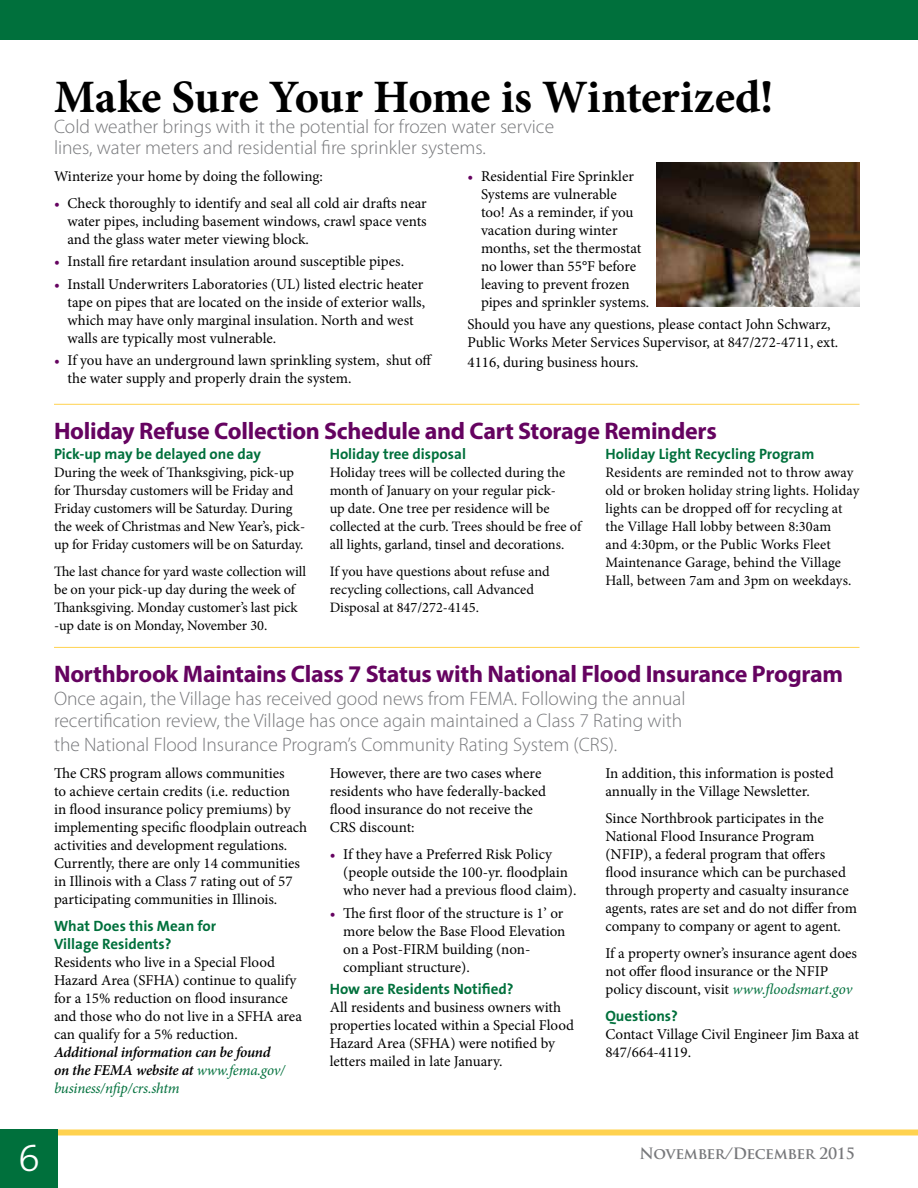
<style>
.page{position:relative;width:918px;height:1188px;background:#fff}
.page>*{position:absolute;margin:0;border:0;box-sizing:border-box;transform-origin:0 0}
.t1{font:700 46.5px "Minion Pro";letter-spacing:-.01em;color:#000}
.t2{font:300 39.9px "The Sans B3";color:#fff}
.t3{font:700 24px "Myriad Pro";letter-spacing:-.015em;color:#650360}
.t4{font:300 19.5px/23.2px "Myriad Pro";color:#77787b}
.t5{font:700 15.3px "Trajan Pro";letter-spacing:-.02em;color:#77787b}
.t6{font:15px/18px "Minion Pro";color:#000}
.t7{font:700 15px/18px "The Sans B7";color:#00703c}
.t8{font:italic 600 15px/18px "Minion Pro";letter-spacing:-.015em;color:#000}
.t9{font:14.4px/18px "Minion Pro";color:#000}
.s1{color:#650360}
.s2{font-weight:400;color:#00703c}
.s3{font-style:italic;color:#00703c}
</style>
<div class="page">
<div style="left:0;top:1130px;width:918px;height:6px;background:#ffd24f"></div>
<div style="left:0;top:1130px;width:58px;height:58px;background:#00703c"></div>
<div style="left:0;top:0;width:918px;height:40px;background:#00703c"></div>
<hr style="left:54px;top:404px;width:806px;height:1px;background:#ffd24f">
<hr style="left:54px;top:647px;width:806px;height:1px;background:#ffd24f">
<img style="left:656px;top:163px;width:203px;height:143px">
<h1 class="t1" style="left:54px;top:64px;width:721px">Make Sure Your Home is Winterized!</h1>
<h3 class="t4" style="left:54px;top:116px;width:502px;line-height:21px">Cold weather brings with it the potential for frozen water service lines, water meters and residential fire sprinkler systems.</h3>
<p class="t6" style="left:54px;top:167px;width:270px">Winterize your home by doing the following:</p>
<p class="t6" style="left:68px;top:194px;width:361px;text-align:justify;text-indent:-14px"><span class="s1">•</span> Check thoroughly to identify and seal all cold air drafts near water pipes, including basement windows, crawl space vents and the glass water meter viewing block.</p>
<p class="t6" style="left:54px;top:252px;width:352px"><span class="s1">•</span> Install fire retardant insulation around susceptible pipes.</p>
<p class="t6" style="left:68px;top:275px;width:359px;text-indent:-14px"><span class="s1">•</span> Install Underwriters Laboratories (UL) listed electric heater tape on pipes that are located on the inside of exterior walls, which may have only marginal insulation. North and west walls are typically most vulnerable.</p>
<p class="t6" style="left:68px;top:351px;width:366px;text-indent:-14px"><span class="s1">•</span> If you have an underground lawn sprinkling system, shut off the water supply and properly drain the system.</p>
<p class="t6" style="left:481px;top:167px;width:170px;text-indent:-13px"><span class="s1">•</span> Residential Fire Sprinkler<br>Systems are vulnerable<br>too! As a reminder, if you vacation during winter months, set the thermostat no lower than 55°F before leaving to prevent frozen pipes and sprinkler systems.</p>
<p class="t6" style="left:468px;top:315px;width:372px">Should you have any questions, please contact John Schwarz,<br>Public Works Meter Services Supervisor, at 847/272-4711, ext.</p>
<p class="t6" style="left:468px;top:353px;width:173px">4116, during business hours.</p>
<h3 class="t3" style="left:54px;top:415px;width:664px">Holiday Refuse Collection Schedule and Cart Storage Reminders</h3>
<p class="t7" style="left:54px;top:445px;width:209px">Pick-up may be delayed one day</p>
<p class="t9" style="left:54px;top:463px;width:253px">During the week of Thanksgiving, pick-up for Thursday customers will be Friday and Friday customers will be Saturday. During the week of Christmas and New Year’s, pick&shy;up for Friday customers will be on Saturday.</p>
<p class="t9" style="left:54px;top:562px;width:254px">The last chance for yard waste collection will be on your pick-up day during the week of Thanksgiving. Monday customer’s last pick -up date is on Monday, November 30.</p>
<p class="t7" style="left:330px;top:445px;width:138px">Holiday tree disposal</p>
<p class="t9" style="left:330px;top:463px;width:253px">Holiday trees will be collected during the month of January on your regular pick-<br>up date. One tree per residence will be collected at the curb. Trees should be free of all lights, garland, tinsel and decorations.</p>
<p class="t9" style="left:330px;top:562px;width:222px">If you have questions about refuse and recycling collections, call Advanced<br>Disposal at 847/272-4145.</p>
<p class="t7" style="left:605px;top:445px;width:211px">Holiday Light Recycling Program</p>
<p class="t9" style="left:605px;top:463px;width:255px">Residents are reminded not to throw away old or broken holiday string lights. Holiday lights can be dropped off for recycling at the Village Hall lobby between 8:30am<br>and 4:30pm, or the Public Works Fleet Maintenance Garage, behind the Village Hall, between 7am and 3pm on weekdays.</p>
<h3 class="t3" style="left:54px;top:658px;width:791px">Northbrook Maintains Class 7 Status with National Flood Insurance Program</h3>
<h3 class="t4" style="left:54px;top:687px;width:633px">Once again, the Village has received good news from FEMA. Following the annual recertification review, the Village has once again maintained a Class 7 Rating with the National Flood Insurance Program’s Community Rating System (CRS).</h3>
<p class="t6" style="left:54px;top:764px;width:255px">The CRS program allows communities<br>to achieve certain credits (i.e. reduction<br>in flood insurance policy premiums) by implementing specific floodplain outreach activities and development regulations.<br>Currently, there are only 14 communities in Illinois with a Class 7 rating out of 57 participating communities in Illinois.</p>
<p class="t7" style="left:54px;top:917px;width:164px">What Does this Mean for<br>Village Residents?</p>
<p class="t6" style="left:54px;top:953px;width:249px">Residents who live in a Special Flood Hazard Area (SFHA) continue to qualify for a 15% reduction on flood insurance and those who do not live in a SFHA area can qualify for a 5% reduction.</p>
<p class="t8" style="left:54px;top:1043px;width:233px">Additional information can be found on the FEMA website at <span class="s2">www.fema.gov/ business/nfip/crs.shtm</span></p>
<p class="t6" style="left:330px;top:764px;width:218px">However, there are two cases where residents who have federally-backed flood insurance do not receive the<br>CRS discount:</p>
<p class="t6" style="left:343px;top:845px;width:235px;text-indent:-14px"><span class="s1">•</span> If they have a Preferred Risk Policy (people outside the 100-yr. floodplain who never had a previous flood claim).</p>
<p class="t6" style="left:343px;top:904px;width:224px;text-indent:-14px"><span class="s1">•</span> The first floor of the structure is 1’ or more below the Base Flood Elevation on a Post-FIRM building (non&shy;compliant structure).</p>
<p class="t7" style="left:330px;top:980px;width:185px">How are Residents Notified?</p>
<p class="t6" style="left:330px;top:998px;width:246px">All residents and business owners with properties located within a Special Flood Hazard Area (SFHA) were notified by letters mailed in late January.</p>
<p class="t6" style="left:605px;top:764px;width:230px">In addition, this information is posted annually in the Village Newsletter.</p>
<p class="t6" style="left:605px;top:809px;width:253px">Since Northbrook participates in the National Flood Insurance Program (NFIP), a federal program that offers flood insurance which can be purchased through property and casualty insurance agents, rates are set and do not differ from company to company or agent to agent.</p>
<p class="t6" style="left:605px;top:944px;width:253px">If a property owner’s insurance agent does not offer flood insurance or the NFIP policy discount, visit <span class="s3">www.floodsmart.gov</span></p>
<p class="t7" style="left:605px;top:1007px;width:74px">Questions?</p>
<p class="t6" style="left:605px;top:1025px;width:255px">Contact Village Civil Engineer Jim Baxa at<br>847/664-4119.</p>
<h2 class="t2" style="left:18px;top:1137px;width:23px">6</h2>
<p class="t5" style="left:640px;top:1144px;width:217px">November/December 2015</p>
</div>
